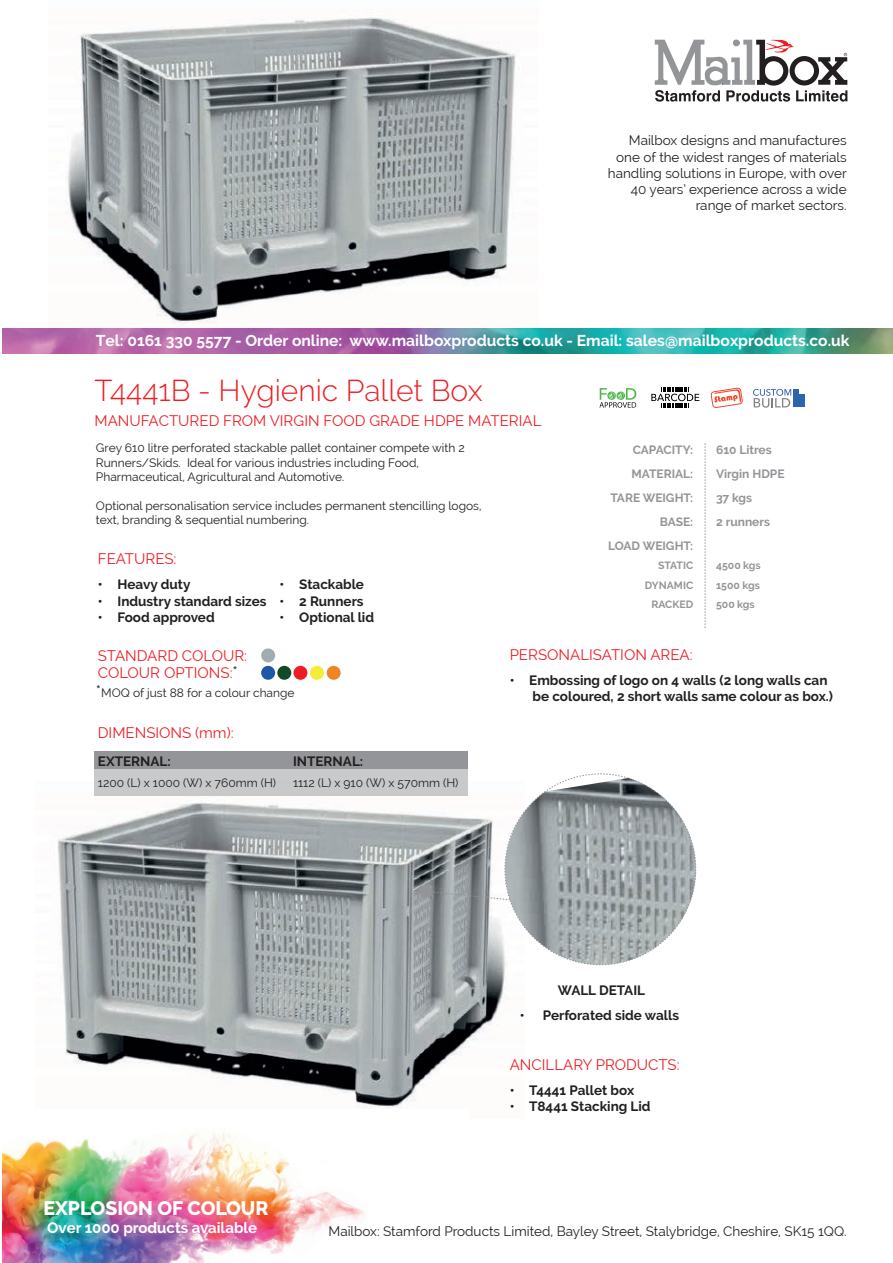
<style>
.page{position:relative;width:893px;height:1263px;background:#fff}
.page>*{position:absolute;margin:0;border:0;box-sizing:border-box;transform-origin:0 0}
.t1{font:300 30px "Raleway";color:#ee1d23}
.t2{font:800 19.5px "Raleway";color:#fff}
.t3{font:700 15.6px "Raleway";color:#fff}
.t4{font:15px "Raleway";color:#ee1d23}
.t5{font:700 15px "Raleway";color:#fff}
.t6{font:700 13.5px/16.2px "Raleway";color:#231f20}
.t7{font:13.5px/16.2px "Raleway";color:#231f20;text-align:right}
.t8{font:12px/14.4px "Raleway";color:#231f20}
.t9{font:700 12px/24px "Raleway";color:#939598;text-align:right}
.t10{font:700 10.5px/19.5px "Raleway";color:#939598;text-align:right}
.s1{font-size:16.5px;color:#231f20}
.s2{font-size:16.5px}
</style>
<div class="page">
<img style="left:65px;top:12px;width:451px;height:312px">
<img style="left:57px;top:781px;width:451px;height:328px">
<svg style="left:424px;top:890px;width:81px;height:11px"></svg>
<div style="left:419px;top:885px;width:12px;height:12px;background:#939598;border-radius:50%"></div>
<img style="left:505px;top:778px;width:191px;height:187px">
<div style="left:95px;top:751px;width:373px;height:18px;background:#939598"></div>
<div style="left:95px;top:768px;width:373px;height:27px;background:#c8c9cb"></div>
<img style="left:2px;top:1132px;width:363px;height:131px">
<svg style="left:655px;top:40px;width:192px;height:62px"></svg>
<svg style="left:705px;top:443px;width:1px;height:185px"></svg>
<svg style="left:599px;top:388px;width:37px;height:20px"></svg>
<svg style="left:711px;top:388px;width:32px;height:20px"></svg>
<svg style="left:753px;top:389px;width:52px;height:19px"></svg>
<svg style="left:651px;top:387px;width:48px;height:21px"></svg>
<img style="left:2px;top:328px;width:891px;height:25px">
<div style="left:261px;top:666px;width:14px;height:14px;background:#2056a6;border-radius:50%"></div>
<div style="left:277px;top:666px;width:14px;height:14px;background:#114a23;border-radius:50%"></div>
<div style="left:293px;top:666px;width:14px;height:14px;background:#ee1d23;border-radius:50%"></div>
<div style="left:310px;top:666px;width:14px;height:14px;background:#f4ed38;border-radius:50%"></div>
<div style="left:327px;top:666px;width:14px;height:14px;background:#ef8625;border-radius:50%"></div>
<div style="left:261px;top:648px;width:14px;height:14px;background:#9fadb0;border-radius:50%"></div>
<p class="t7" style="left:608px;top:133px;width:240px">Mailbox designs and manufactures one of the widest ranges of materials handling solutions in Europe, with over 40 years’ experience across a wide range of market sectors.</p>
<h3 class="t3" style="left:96px;top:332px;width:755px">Tel: 0161 330 5577 - Order online: www.mailboxproducts co.uk - Email: sales@mailboxproducts.co.uk</h3>
<h1 class="t1" style="left:95px;top:372px;width:389px">T4441B - Hygienic Pallet Box</h1>
<p class="t4" style="left:95px;top:412px;width:448px">MANUFACTURED FROM VIRGIN FOOD GRADE HDPE MATERIAL</p>
<p class="t8" style="left:96px;top:441px;width:370px">Grey 610 litre perforated stackable pallet container compete with 2<br>Runners/Skids. Ideal for various industries including Food,<br>Pharmaceutical, Agricultural and Automotive.</p>
<p class="t8" style="left:96px;top:498px;width:387px">Optional personalisation service includes permanent stencilling logos, text, branding &amp; sequential numbering.</p>
<p class="t4" style="left:98px;top:550px;width:80px">FEATURES:</p>
<p class="t6" style="left:98px;top:577px;width:94px">• Heavy duty</p>
<p class="t6" style="left:98px;top:593px;width:170px">• Industry standard sizes</p>
<p class="t6" style="left:98px;top:609px;width:118px">• Food approved</p>
<p class="t6" style="left:280px;top:577px;width:86px">• Stackable</p>
<p class="t6" style="left:280px;top:593px;width:86px">• 2 Runners</p>
<p class="t6" style="left:280px;top:609px;width:96px">• Optional lid</p>
<p class="t9" style="left:608px;top:437px;width:86px">CAPACITY:<br>MATERIAL:<br>TARE WEIGHT:<br>BASE:<br>LOAD WEIGHT:</p>
<p class="t10" style="left:645px;top:556px;width:50px">STATIC<br>DYNAMIC<br>RACKED</p>
<p class="t4" style="left:98px;top:647px;width:151px">STANDARD COLOUR:</p>
<p class="t4" style="left:510px;top:646px;width:185px">PERSONALISATION AREA:</p>
<p class="t9" style="left:716px;top:437px;width:70px;text-align:left">610 Litres<br>Virgin HDPE<br>37 kgs<br>2 runners</p>
<p class="t10" style="left:716px;top:556px;width:46px;text-align:justify">4500 kgs 1500 kgs 500 kgs</p>
<p class="t4" style="left:98px;top:664px;width:142px">COLOUR OPTIONS:<span class="s1">*</span></p>
<p class="t8" style="left:96px;top:686px;width:200px"><span class="s2">*</span>MOQ of just 88 for a colour change</p>
<p class="t4" style="left:98px;top:724px;width:137px">DIMENSIONS (mm):</p>
<p class="t6" style="left:98px;top:753px;width:74px">EXTERNAL:</p>
<p class="t8" style="left:98px;top:776px;width:180px">1200 (L) x 1000 (W) x 760mm (H)</p>
<p class="t6" style="left:293px;top:753px;width:72px">INTERNAL:</p>
<p class="t8" style="left:293px;top:776px;width:167px">1112 (L) x 910 (W) x 570mm (H)</p>
<p class="t6" style="left:532px;top:672px;width:302px;text-indent:-23px">• Embossing of logo on 4 walls (2 long walls can be coloured, 2 short walls same colour as box.)</p>
<h2 class="t2" style="left:44px;top:1197px;width:226px">EXPLOSION OF COLOUR</h2>
<p class="t6" style="left:558px;top:982px;width:89px">WALL DETAIL</p>
<p class="t6" style="left:520px;top:1007px;width:161px">• Perforated side walls</p>
<p class="t4" style="left:510px;top:1056px;width:172px">ANCILLARY PRODUCTS:</p>
<p class="t6" style="left:510px;top:1082px;width:126px">• T4441 Pallet box</p>
<p class="t6" style="left:510px;top:1098px;width:142px">• T8441 Stacking Lid</p>
<p class="t5" style="left:47px;top:1219px;width:212px">Over 1000 products available</p>
<p class="t7" style="left:328px;top:1223px;width:520px">Mailbox: Stamford Products Limited, Bayley Street, Stalybridge, Cheshire, SK15 1QQ.</p>
</div>
